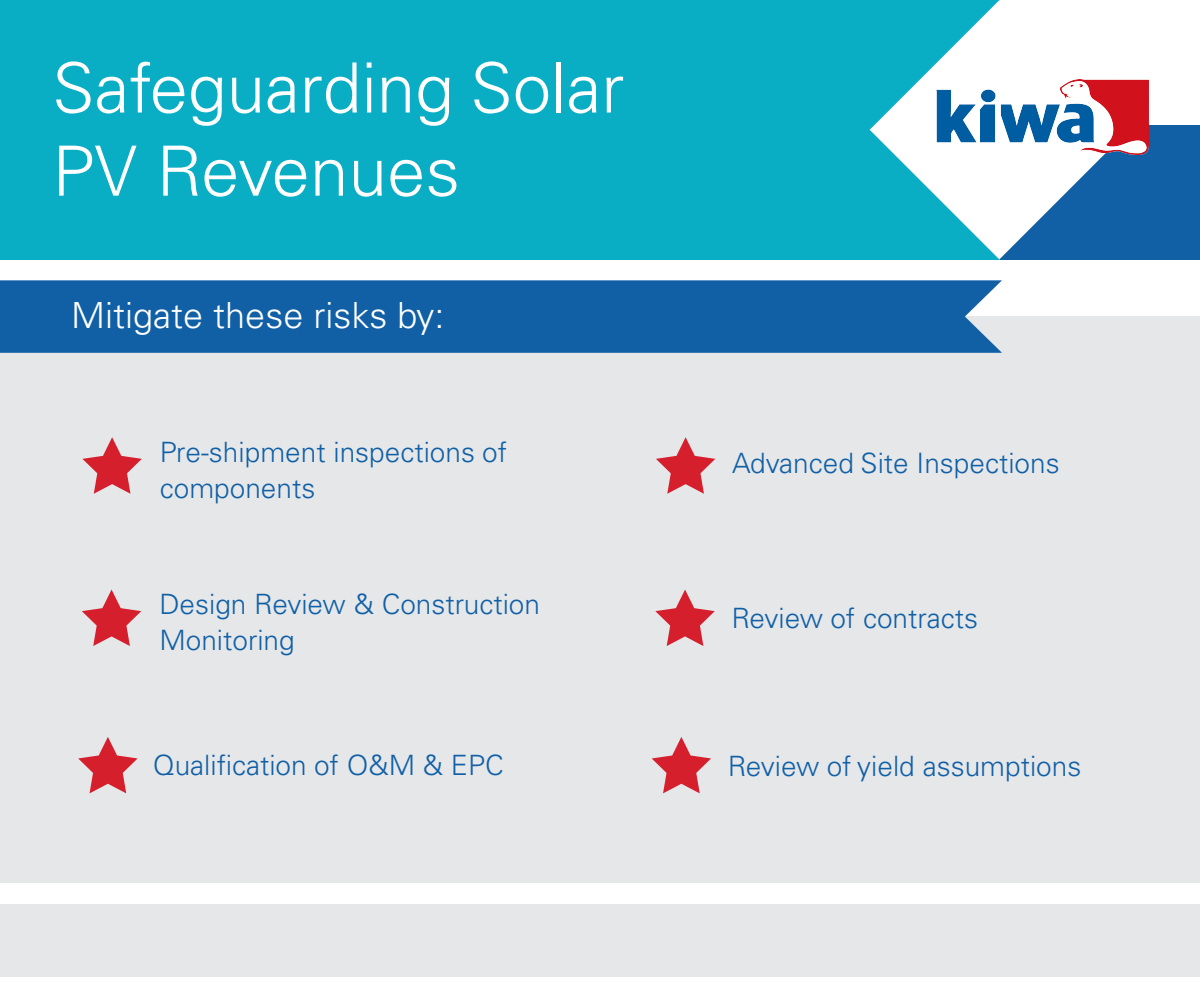
<style>
.page{position:relative;width:1200px;height:1000px;background:#fff}
.page>*{position:absolute;margin:0;border:0;box-sizing:border-box;transform-origin:0 0}
.t1{font:300 69.2px/83.2px "Univers LT Pro 45";color:#fff}
.t2{font:300 36px "Univers LT Pro 45";color:#fff}
.t3{font:300 28px/36px "Univers LT Pro 45";color:#1160a6}
</style>
<div class="page">
<div style="left:999px;top:125px;width:201px;height:134px;background:#1160a6"></div>
<div style="left:0;top:0;width:999px;height:259px;background:#09aec5"></div>
<svg style="left:870px;top:0;width:259px;height:259px;fill:#fff"></svg>
<svg style="left:1105px;top:155px;width:24px;height:2px"></svg>
<img style="left:936px;top:80px;width:213px;height:75px">
<div style="left:0;top:317px;width:1200px;height:566px;background:#e6e7e9"></div>
<div style="left:0;top:280px;width:1002px;height:73px;background:#1160a6"></div>
<svg style="left:82px;top:437px;width:60px;height:57px"></svg>
<svg style="left:656px;top:437px;width:59px;height:57px"></svg>
<svg style="left:655px;top:590px;width:60px;height:56px"></svg>
<svg style="left:82px;top:590px;width:59px;height:56px"></svg>
<svg style="left:78px;top:737px;width:60px;height:56px"></svg>
<svg style="left:652px;top:737px;width:59px;height:56px"></svg>
<div style="left:0;top:904px;width:1200px;height:73px;background:#e6e7e9"></div>
<h1 class="t1" style="left:52px;top:45px;width:574px">Safeguarding Solar<br>PV Revenues</h1>
<p class="t2" style="left:72px;top:292px;width:182px">Case Study</p>
<p class="t2" style="left:71px;top:292px;width:375px">Mitigate these risks by:</p>
<p class="t3" style="left:160px;top:434px;width:349px">Pre-shipment inspections of components</p>
<p class="t3" style="left:732px;top:444px;width:329px">Advanced Site Inspections</p>
<p class="t3" style="left:159px;top:585px;width:382px">Design Review &amp; Construction<br>Monitoring</p>
<p class="t3" style="left:732px;top:599px;width:248px">Review of contracts</p>
<p class="t3" style="left:153px;top:746px;width:352px">Qualification of O&amp;M &amp; EPC</p>
<p class="t3" style="left:728px;top:747px;width:355px">Review of yield assumptions</p>
</div>
